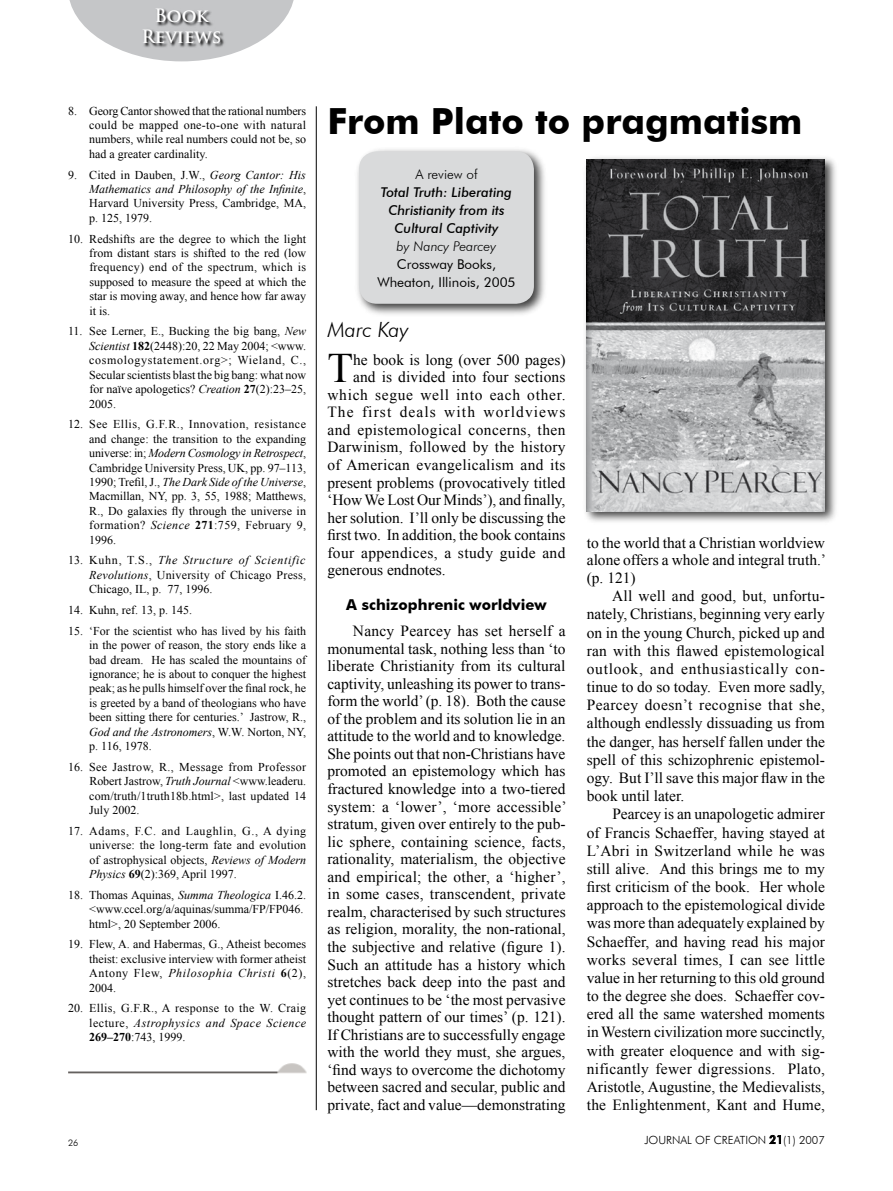
<style>
.page{position:relative;width:893px;height:1191px;background:#fff}
.page>*{position:absolute;margin:0;border:0;box-sizing:border-box;transform-origin:0 0}
.t1{font:42px "Times New Roman";color:#000}
.t2{font:700 36px "Futura BT";color:#000}
.t3{font:italic 300 21px "Futura BT";color:#000}
.t4{font:700 18px/21px "Trajan Pro";color:#fff;text-align:center}
.t5{font:15.45px/17.5px "Times New Roman";color:#000;text-align:justify}
.t6{font:15.45px "Times New Roman";letter-spacing:.025em;color:#000}
.t7{font:15.45px "Times New Roman";letter-spacing:.03em;color:#000}
.t8{font:15.45px "Times New Roman";letter-spacing:.02em;color:#000}
.t9{font:15.45px "Times New Roman";letter-spacing:.045em;color:#000}
.t10{font:15.45px "Times New Roman";letter-spacing:.07em;color:#000}
.t11{font:700 15px "Futura BT";color:#000}
.t12{font:italic 500 13.5px/18px "Futura BT";color:#000;text-align:center}
.t13{font:13.5px/18px "Futura BT";color:#000;text-align:center}
.t14{font:italic 300 13.5px "Futura BT";color:#000}
.t15{font:300 13.5px "Futura BT";color:#000}
.t16{font:12px/14.4px "Times New Roman";color:#000;text-align:justify}
.t17{font:300 11.25px "Futura BT";color:#000}
.t18{font:300 9px "Futura BT";color:#000}
.s1{font-style:italic}
.s2{font-weight:700}
.s3{font-weight:500}
</style>
<div class="page">
<svg style="left:69px;top:0;width:225px;height:61px"></svg>
<svg style="left:143px;top:7px;width:83px;height:41px"></svg>
<svg style="left:769px;top:1135px;width:12px;height:9px"></svg>
<img style="left:68px;top:1063px;width:238px;height:11px">
<div style="left:582px;top:155px;width:257px;height:371px;background:#000;opacity:.75"></div>
<img style="left:587px;top:159px;width:238px;height:352px">
<div style="left:354px;top:147px;width:194px;height:170px;background:#000;opacity:.75"></div>
<div style="left:359px;top:151px;width:175px;height:153px;background:#d9dadb;border-radius:18px"></div>
<hr style="left:316px;top:106px;width:1px;height:1004px;background:#000">
<p class="t4" style="left:141px;top:5px;width:82px">Book<br>Reviews</p>
<p class="t16" style="left:89px;top:103px;width:218px;text-indent:-21px">8. Georg Cantor showed that the rational numbers could be mapped one-to-one with natural numbers, while real numbers could not be, so had a greater cardinality.</p>
<p class="t16" style="left:89px;top:167px;width:218px;text-indent:-21px">9. Cited in Dauben, J.W., <span class="s1">Georg Cantor: His Mathematics and Philosophy of the Infinite</span>, Harvard University Press, Cambridge, MA, p. 125, 1979.</p>
<p class="t16" style="left:89px;top:231px;width:218px;text-indent:-21px">10. Redshifts are the degree to which the light from distant stars is shifted to the red (low frequency) end of the spectrum, which is supposed to measure the speed at which the star is moving away, and hence how far away it is.</p>
<p class="t16" style="left:89px;top:324px;width:218px;text-indent:-21px">11. See Lerner, E., Bucking the big bang, <span class="s1">New Scientist</span> <span class="s2">182</span>(2448):20, 22 May 2004; &lt;www. cosmologystatement.org&gt;; Wieland, C., Secular scientists blast the big bang: what now for naïve apologetics? <span class="s1">Creation</span> <span class="s2">27</span>(2):23–25, 2005.</p>
<p class="t16" style="left:89px;top:417px;width:218px;text-indent:-21px">12. See Ellis, G.F.R., Innovation, resistance and change: the transition to the expanding universe: in; <span class="s1">Modern Cosmology in Retrospect</span>, Cambridge University Press, UK, pp. 97–113, 1990; Trefil, J., <span class="s1">The Dark Side of the Universe</span>, Macmillan, NY, pp. 3, 55, 1988; Matthews, R., Do galaxies fly through the universe in formation? <span class="s1">Science</span> <span class="s2">271</span>:759, February 9, 1996.</p>
<p class="t16" style="left:89px;top:553px;width:218px;text-indent:-21px">13. Kuhn, T.S., <span class="s1">The Structure of Scientific Revolutions</span>, University of Chicago Press, Chicago, IL, p. 77, 1996.</p>
<p class="t16" style="left:68px;top:602px;width:126px">14. Kuhn, ref. 13, p. 145.</p>
<p class="t16" style="left:89px;top:623px;width:218px;text-indent:-21px">15. ‘For the scientist who has lived by his faith in the power of reason, the story ends like a bad dream. He has scaled the mountains of ignorance; he is about to conquer the highest peak; as he pulls himself over the final rock, he is greeted by a band of theologians who have been sitting there for centuries.’ Jastrow, R., <span class="s1">God and the Astronomers</span>, W.W. Norton, NY, p. 116, 1978.</p>
<p class="t16" style="left:89px;top:759px;width:218px;text-indent:-21px">16. See Jastrow, R., Message from Professor Robert Jastrow, <span class="s1">Truth Journal</span> &lt;www.leaderu. com/truth/1truth18b.html&gt;, last updated 14<br>July 2002.</p>
<p class="t16" style="left:89px;top:823px;width:218px;text-indent:-21px">17. Adams, F.C. and Laughlin, G., A dying universe: the long-term fate and evolution of astrophysical objects, <span class="s1">Reviews of Modern Physics</span> <span class="s2">69</span>(2):369, April 1997.</p>
<p class="t16" style="left:89px;top:887px;width:218px;text-align:left;text-indent:-21px">18. Thomas Aquinas, <span class="s1">Summa Theologica</span> I.46.2. &lt;www.ccel.org/a/aquinas/summa/FP/FP046. html&gt;, 20 September 2006.</p>
<p class="t16" style="left:89px;top:937px;width:218px;text-indent:-21px">19. Flew, A. and Habermas, G., Atheist becomes theist: exclusive interview with former atheist Antony Flew, <span class="s1">Philosophia Christi</span> <span class="s2">6</span>(2), 2004.</p>
<p class="t16" style="left:89px;top:1001px;width:218px;text-indent:-21px">20. Ellis, G.F.R., A response to the W. Craig lecture, <span class="s1">Astrophysics and Space Science </span><span class="s2">269–270</span>:743, 1999.</p>
<p class="t18" style="left:68px;top:1137px;width:12px">26</p>
<h2 class="t2" style="left:327px;top:99px;width:476px">From Plato to pragmatism</h2>
<p class="t15" style="left:415px;top:166px;width:64px">A review of</p>
<p class="t12" style="left:381px;top:183px;width:133px">Total Truth: Liberating<br>Christianity from its<br>Cultural Captivity</p>
<p class="t14" style="left:397px;top:238px;width:101px">by Nancy Pearcey</p>
<p class="t13" style="left:377px;top:255px;width:140px">Crossway Books,<br>Wheaton, Illinois, 2005</p>
<h3 class="t3" style="left:327px;top:316px;width:83px">Marc Kay</h3>
<h1 class="t1" style="left:327px;top:340px;width:27px">T</h1>
<p class="t5" style="left:353px;top:350px;width:214px">he book is long (over 500 pages)</p>
<p class="t5" style="left:353px;top:368px;width:214px">and is divided into four sections</p>
<p class="t9" style="left:327px;top:384px;width:240px">which segue well into each other.</p>
<p class="t10" style="left:327px;top:402px;width:240px">The first deals with worldviews</p>
<p class="t7" style="left:327px;top:419px;width:240px">and epistemological concerns, then</p>
<p class="t8" style="left:327px;top:437px;width:240px">Darwinism, followed by the history</p>
<p class="t6" style="left:327px;top:454px;width:240px">of American evangelicalism and its</p>
<p class="t5" style="left:327px;top:473px;width:240px">present problems (provocatively titled</p>
<p class="t5" style="left:327px;top:491px;width:240px">‘How We Lost Our Minds’), and finally,</p>
<p class="t5" style="left:327px;top:508px;width:240px">her solution. I’ll only be discussing the</p>
<p class="t5" style="left:327px;top:526px;width:240px">first two. In addition, the book contains</p>
<p class="t6" style="left:327px;top:542px;width:240px">four appendices, a study guide and</p>
<p class="t5" style="left:327px;top:561px;width:120px">generous endnotes.</p>
<p class="t11" style="left:346px;top:595px;width:202px">A schizophrenic worldview</p>
<p class="t5" style="left:327px;top:622px;width:241px;text-indent:26px">Nancy Pearcey has set herself a monumental task, nothing less than ‘to liberate Christianity from its cultural captivity, unleashing its power to trans&shy;form the world’(p. 18). Both the cause of the problem and its solution lie in an attitude to the world and to knowledge.<br>She points out that non-Christians have promoted an epistemology which has fractured knowledge into a two-tiered system: a ‘lower’, ‘more accessible’ stratum, given over entirely to the pub&shy;lic sphere, containing science, facts, rationality, materialism, the objective and empirical; the other, a ‘higher’, in some cases, transcendent, private realm, characterised by such structures as religion, morality, the non-rational, the subjective and relative (figure 1).<br>Such an attitude has a history which stretches back deep into the past and yet continues to be ‘the most pervasive thought pattern of our times’ (p. 121).<br>If Christians are to successfully engage with the world they must, she argues, ‘find ways to overcome the dichotomy between sacred and secular, public and private, fact and value—demonstrating</p>
<p class="t5" style="left:587px;top:533px;width:241px">to the world that a Christian worldview alone offers a whole and integral truth.’ (p. 121)</p>
<p class="t5" style="left:587px;top:586px;width:240px;line-height:18.1px;text-indent:25px">All well and good, but, unfortu&shy;nately, Christians, beginning very early on in the young Church, picked up and ran with this flawed epistemological outlook, and enthusiastically con&shy;tinue to do so today. Even more sadly, Pearcey doesn’t recognise that she, although endlessly dissuading us from the danger, has herself fallen under the spell of this schizophrenic epistemol&shy;ogy. But I’ll save this major flaw in the book until later.</p>
<p class="t5" style="left:587px;top:805px;width:240px;line-height:18.1px;text-indent:26px">Pearcey is an unapologetic admirer of Francis Schaeffer, having stayed at L’Abri in Switzerland while he was still alive. And this brings me to my first criticism of the book. Her whole approach to the epistemological divide was more than adequately explained by Schaeffer, and having read his major works several times, I can see little value in her returning to this old ground to the degree she does. Schaeffer cov&shy;ered all the same watershed moments in Western civilization more succinctly, with greater eloquence and with sig&shy;nificantly fewer digressions. Plato, Aristotle, Augustine, the Medievalists, the Enlightenment, Kant and Hume,</p>
<p class="t17" style="left:644px;top:1132px;width:182px">JOURNAL OF CREATION <span class="s3">21</span>(1) 2007</p>
</div>
